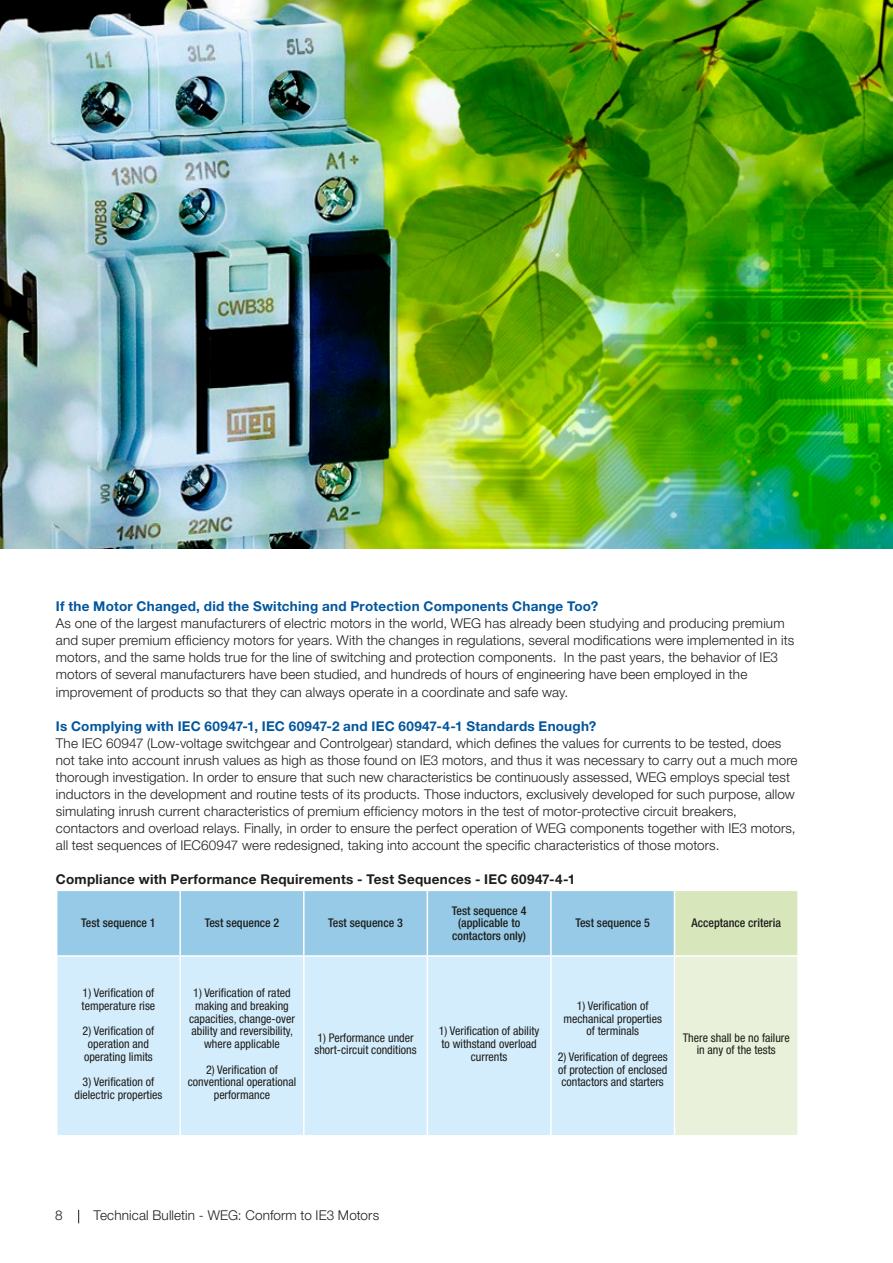
<style>
.page{position:relative;width:893px;height:1263px;background:#fff}
.page>*{position:absolute;margin:0;border:0;box-sizing:border-box;transform-origin:0 0}
.t1{font:300 13.5px/17px "Helvetica Neue LT Pro";letter-spacing:.01em;color:#1d1d1b}
.t2{font:700 13.5px "Helvetica Neue LT Pro";letter-spacing:.02em;color:#00569e}
.t3{font:700 13.5px "Helvetica Neue LT Pro";letter-spacing:.02em;color:#1d1d1b}
.t4{font:condensed 12px/12.8px "Helvetica Neue LT Pro";color:#1d1d1b;text-align:center}
.t5{font:500 condensed 12px/12.8px "Helvetica Neue LT Pro";color:#1d1d1b;text-align:center}
</style>
<div class="page">
<svg style="left:78px;top:1210px;width:1px;height:13px"></svg>
<div style="left:57px;top:891px;width:617px;height:64px;background:#96cae6"></div>
<div style="left:674px;top:890px;width:124px;height:66px;background:#d7e7bb"></div>
<div style="left:57px;top:957px;width:617px;height:178px;background:#d4edfc"></div>
<div style="left:674px;top:956px;width:124px;height:180px;background:#e9f1da"></div>
<hr style="left:179px;top:891px;width:2px;height:64px;background:#fff">
<hr style="left:303px;top:891px;width:2px;height:64px;background:#fff">
<hr style="left:427px;top:891px;width:1px;height:64px;background:#fff">
<hr style="left:550px;top:891px;width:2px;height:64px;background:#fff">
<hr style="left:674px;top:889px;width:125px;height:2px;background:#fff">
<hr style="left:674px;top:891px;width:1px;height:64px;background:#fff">
<hr style="left:797px;top:891px;width:2px;height:64px;background:#fff">
<hr style="left:179px;top:957px;width:2px;height:178px;background:#fff">
<hr style="left:303px;top:957px;width:2px;height:178px;background:#fff">
<hr style="left:427px;top:957px;width:1px;height:178px;background:#fff">
<hr style="left:550px;top:957px;width:2px;height:178px;background:#fff">
<hr style="left:674px;top:955px;width:125px;height:2px;background:#fff">
<hr style="left:674px;top:957px;width:1px;height:178px;background:#fff">
<hr style="left:797px;top:957px;width:2px;height:178px;background:#fff">
<hr style="left:674px;top:1135px;width:125px;height:1px;background:#fff">
<img style="left:0;top:0;width:893px;height:549px">
<p class="t2" style="left:56px;top:598px;width:544px">If the Motor Changed, did the Switching and Protection Components Change Too?</p>
<p class="t1" style="left:56px;top:615px;width:740px">As one of the largest manufacturers of electric motors in the world, WEG has already been studying and producing premium and super premium efficiency motors for years. With the changes in regulations, several modifications were implemented in its motors, and the same holds true for the line of switching and protection components. In the past years, the behavior of IE3 motors of several manufacturers have been studied, and hundreds of hours of engineering have been employed in the improvement of products so that they can always operate in a coordinate and safe way.</p>
<p class="t2" style="left:56px;top:717px;width:542px">Is Complying with IEC 60947-1, IEC 60947-2 and IEC 60947-4-1 Standards Enough?</p>
<p class="t1" style="left:56px;top:734px;width:743px">The IEC 60947 (Low-voltage switchgear and Controlgear) standard, which defines the values for currents to be tested, does not take into account inrush values as high as those found on IE3 motors, and thus it was necessary to carry out a much more thorough investigation. In order to ensure that such new characteristics be continuously assessed, WEG employs special test inductors in the development and routine tests of its products. Those inductors, exclusively developed for such purpose, allow simulating inrush current characteristics of premium efficiency motors in the test of motor-protective circuit breakers, contactors and overload relays. Finally, in order to ensure the perfect operation of WEG components together with IE3 motors, all test sequences of IEC60947 were redesigned, taking into account the specific characteristics of those motors.</p>
<p class="t3" style="left:56px;top:870px;width:521px">Compliance with Performance Requirements - Test Sequences - IEC 60947-4-1</p>
<p class="t5" style="left:81px;top:917px;width:76px">Test sequence 1</p>
<p class="t5" style="left:205px;top:917px;width:76px">Test sequence 2</p>
<p class="t5" style="left:328px;top:917px;width:76px">Test sequence 3</p>
<p class="t5" style="left:452px;top:904px;width:76px">Test sequence 4 (applicable to contactors only)</p>
<p class="t5" style="left:575px;top:917px;width:76px">Test sequence 5</p>
<p class="t5" style="left:692px;top:917px;width:91px">Acceptance criteria</p>
<p class="t4" style="left:82px;top:986px;width:75px;text-align:left">1) Verification of temperature rise</p>
<p class="t4" style="left:83px;top:1024px;width:73px">2) Verification of operation and operating limits</p>
<p class="t4" style="left:74px;top:1075px;width:89px">3) Verification of dielectric properties</p>
<p class="t4" style="left:189px;top:986px;width:107px">1) Verification of rated making and breaking capacities, change-over ability and reversibility, where applicable</p>
<p class="t4" style="left:188px;top:1063px;width:110px">2) Verification of conventional operational performance</p>
<p class="t4" style="left:314px;top:1031px;width:104px;text-align:left">1) Performance under short-circuit conditions</p>
<p class="t4" style="left:439px;top:1024px;width:102px">1) Verification of ability to withstand overload currents</p>
<p class="t4" style="left:563px;top:999px;width:100px">1) Verification of mechanical properties of terminals</p>
<p class="t4" style="left:558px;top:1050px;width:112px;text-align:justify">2) Verification of degrees of protection of enclosed contactors and starters</p>
<p class="t4" style="left:683px;top:1031px;width:109px">There shall be no failure in any of the tests</p>
<p class="t1" style="left:55px;top:1207px;width:9px">8</p>
<p class="t1" style="left:94px;top:1207px;width:287px">Technical Bulletin - WEG: Conform to IE3 Motors</p>
</div>
